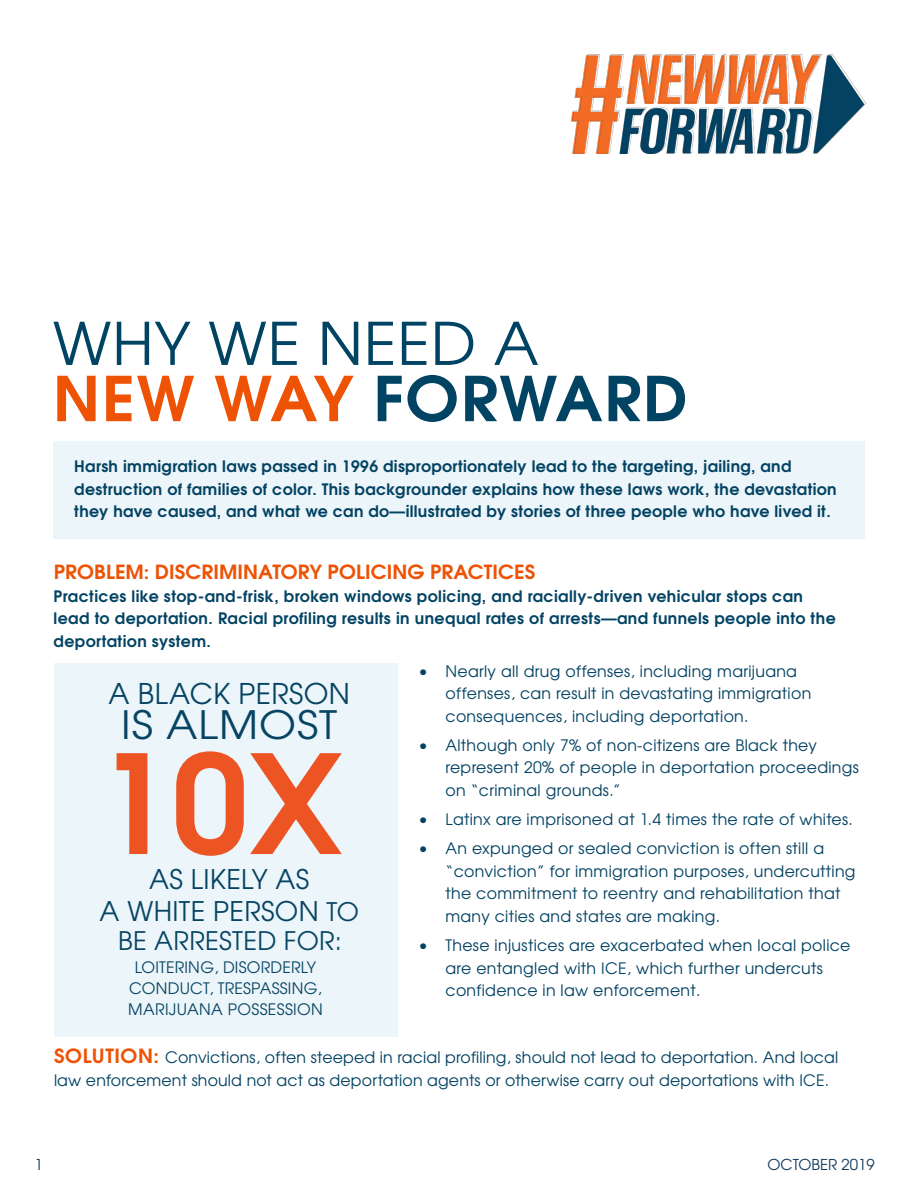
<style>
.page{position:relative;width:918px;height:1188px;background:#fff}
.page>*{position:absolute;margin:0;border:0;box-sizing:border-box;transform-origin:0 0}
.t1{font:700 136.5px "Te X Gyre Adventor";color:#ed5424}
.t2{font:700 61.5px "Te X Gyre Adventor";letter-spacing:.025em;color:#004363;scale:1.04 1}
.t3{font:58.5px "Te X Gyre Adventor";letter-spacing:.015em;color:#004363;scale:1.04 1}
.t4{font:39px "Te X Gyre Adventor";letter-spacing:.025em;color:#074463;scale:1.09 1}
.t5{font:28.5px "Te X Gyre Adventor";letter-spacing:.015em;color:#074463}
.t6{font:27px "Te X Gyre Adventor";letter-spacing:.015em;color:#074463}
.t7{font:25.5px "Te X Gyre Adventor";letter-spacing:.015em;color:#074463}
.t8{font:700 19.5px "Te X Gyre Adventor";letter-spacing:.005em;color:#ee5205;scale:1.04 1}
.t9{font:15.75px/22.5px "Te X Gyre Adventor";letter-spacing:.02em;color:#034262}
.t10{font:700 15.75px/22.5px "Te X Gyre Adventor";letter-spacing:.02em;color:#034262}
.t11{font:700 15.75px/22.5px "Te X Gyre Adventor";letter-spacing:.025em;color:#034363}
.t12{font:15.75px/21px "Te X Gyre Adventor";letter-spacing:.015em;color:#074463;text-align:center}
.t13{font:15px "Te X Gyre Adventor";color:#103a5d}
.s1{color:#ee5205}
.s2{color:#034262}
.s3{font-size:25.5px}
.s4{font-weight:700;font-size:19.5px;color:#ee5205}
</style>
<div class="page">
<div style="left:53px;top:441px;width:812px;height:98px;background:#ecf5f9"></div>
<img style="left:571px;top:54px;width:295px;height:99px">
<div style="left:54px;top:663px;width:343px;height:373px;background:#ecf5f9"></div>
<p class="t3" style="left:53px;top:297px;width:469px">WHY WE NEED A</p>
<p class="t2" style="left:53px;top:345px;width:612px"><span class="s1">NEW WAY</span> FORWARD</p>
<p class="t10" style="left:74px;top:454px;width:764px">Harsh immigration laws passed in 1996 disproportionately lead to the targeting, jailing, and destruction of families of color. This backgrounder explains how these laws work, the devastation they have caused, and what we can do—illustrated by stories of three people who have lived it.</p>
<p class="t8" style="left:54px;top:555px;width:464px">PROBLEM: DISCRIMINATORY POLICING PRACTICES</p>
<p class="t11" style="left:54px;top:583px;width:784px">Practices like stop-and-frisk, broken windows policing, and racially-driven vehicular stops can lead to deportation. Racial profiling results in unequal rates of arrests<span class="s2">—</span>and funnels people into the deportation system.</p>
<p class="t9" style="left:446px;top:659px;width:367px;text-indent:-27px">• Nearly all drug offenses, including marijuana offenses, can result in devastating immigration consequences, including deportation.</p>
<p class="t9" style="left:446px;top:733px;width:415px;text-indent:-27px">• Although only 7% of non-citizens are Black they represent 20% of people in deportation proceedings on “criminal grounds.”</p>
<p class="t9" style="left:418px;top:807px;width:436px">• Latinx are imprisoned at 1.4 times the rate of whites.</p>
<p class="t9" style="left:446px;top:836px;width:412px;text-indent:-27px">• An expunged or sealed conviction is often still a “conviction” for immigration purposes, undercutting the commitment to reentry and rehabilitation that many cities and states are making.</p>
<p class="t9" style="left:446px;top:933px;width:407px;text-indent:-27px">• These injustices are exacerbated when local police are entangled with ICE, which further undercuts confidence in law enforcement.</p>
<p class="t5" style="left:109px;top:671px;width:243px">A BLACK PERSON</p>
<p class="t4" style="left:121px;top:694px;width:200px">IS ALMOST</p>
<p class="t1" style="left:96px;top:685px;width:248px">10X</p>
<p class="t6" style="left:149px;top:858px;width:162px">AS LIKELY AS</p>
<p class="t6" style="left:100px;top:890px;width:261px">A WHITE PERSON <span class="s3">TO</span></p>
<p class="t7" style="left:118px;top:921px;width:225px">BE ARRESTED FOR:</p>
<p class="t12" style="left:129px;top:956px;width:194px">LOITERING, DISORDERLY<br>CONDUCT, TRESPASSING,</p>
<p class="t12" style="left:128px;top:998px;width:196px">MARIJUANA POSSESSION</p>
<p class="t9" style="left:54px;top:1045px;width:786px"><span class="s4">SOLUTION:</span> Convictions, often steeped in racial profiling, should not lead to deportation. And local law enforcement should not act as deportation agents or otherwise carry out deportations with ICE.</p>
<p class="t13" style="left:34px;top:1153px;width:10px">1</p>
<p class="t13" style="left:768px;top:1153px;width:109px">OCTOBER 2019</p>
</div>
